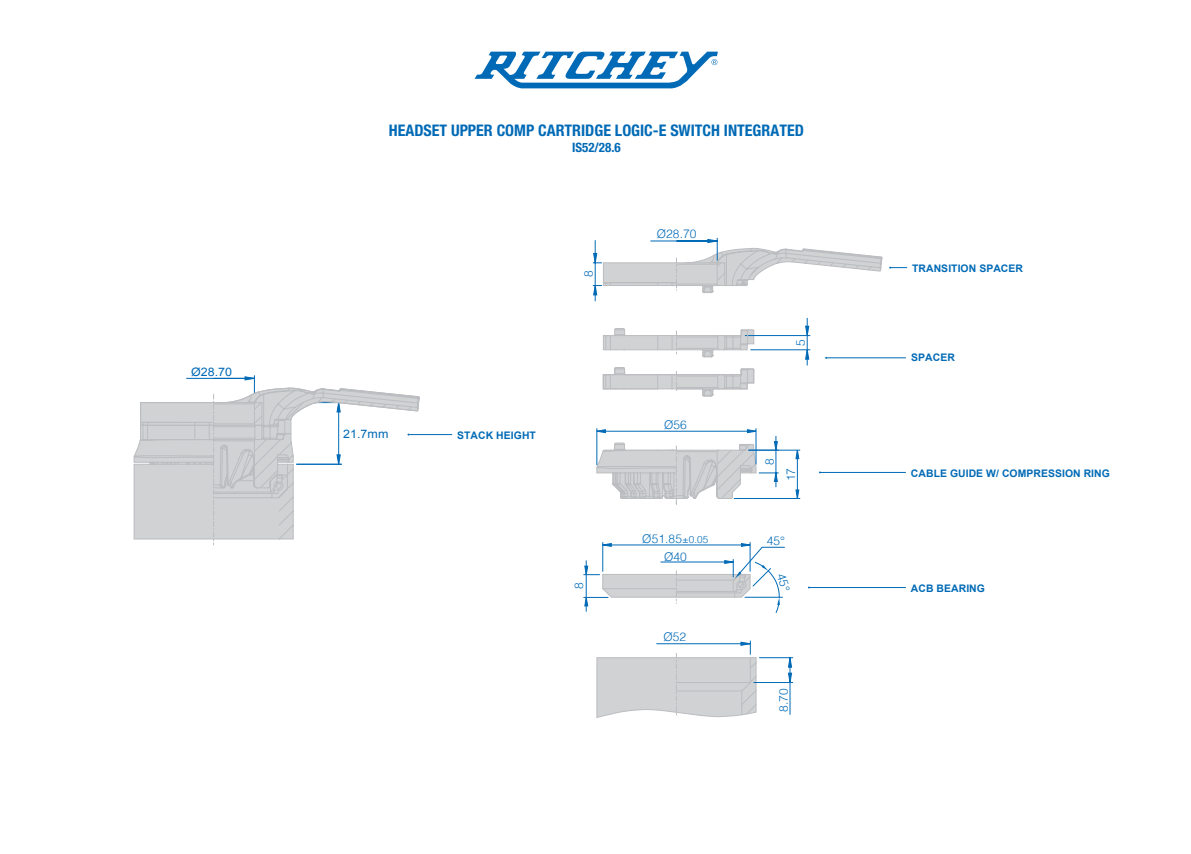
<style>
.page{position:relative;width:1191px;height:854px;background:#fff}
.page>*{position:absolute;margin:0;border:0;box-sizing:border-box;transform-origin:0 0}
.t1{font:700 condensed 16px "Helvetica Neue";color:#016ab6}
.t2{font:700 condensed 13px "Helvetica Neue";color:#016ab6}
.t3{font:300 12px/17.9px "Helvetica";letter-spacing:.005em;color:#016ab6;text-align:center}
.t4{font:11.7px "Arial";color:#016ab6;scale:1.07 1}
.t5{font:700 10.4px "Arial";letter-spacing:.005em;color:#016ab6}
.s1{font-size:10px}
</style>
<div class="page">
<hr style="left:596px;top:428px;width:1px;height:37px;background:#016ab6">
<hr style="left:756px;top:428px;width:1px;height:37px;background:#016ab6">
<hr style="left:734px;top:498px;width:66px;height:1px;background:#016ab6">
<hr style="left:748px;top:450px;width:52px;height:1px;background:#016ab6">
<svg style="left:795px;top:450px;width:4px;height:48px"></svg>
<hr style="left:826px;top:358px;width:80px;height:1px;background:#016ab6">
<svg style="left:889px;top:267px;width:18px;height:2px"></svg>
<hr style="left:820px;top:472px;width:86px;height:1px;background:#016ab6">
<svg style="left:596px;top:429px;width:182px;height:76px"></svg>
<svg style="left:474px;top:51px;width:244px;height:38px"></svg>
<hr style="left:408px;top:434px;width:44px;height:1px;background:#016ab6">
<svg style="left:134px;top:375px;width:286px;height:170px"></svg>
<hr style="left:759px;top:657px;width:34px;height:1px;background:#016ab6">
<hr style="left:753px;top:682px;width:40px;height:1px;background:#016ab6">
<hr style="left:790px;top:682px;width:1px;height:33px;background:#016ab6">
<svg style="left:788px;top:657px;width:4px;height:25px"></svg>
<svg style="left:596px;top:641px;width:160px;height:77px"></svg>
<hr style="left:602px;top:542px;width:1px;height:30px;background:#016ab6">
<hr style="left:750px;top:542px;width:1px;height:30px;background:#016ab6">
<hr style="left:809px;top:587px;width:97px;height:1px;background:#016ab6">
<svg style="left:593px;top:238px;width:289px;height:159px"></svg>
<svg style="left:583px;top:543px;width:202px;height:70px"></svg>
<p class="t4" style="left:191px;top:364px;width:40px">Ø28.70</p>
<h1 class="t1" style="left:389px;top:121px;width:416px">HEADSET UPPER COMP CARTRIDGE LOGIC-E SWITCH INTEGRATED</h1>
<p class="t2" style="left:572px;top:139px;width:50px">IS52/28.6</p>
<p class="t4" style="left:343px;top:426px;width:44px">21.7mm</p>
<p class="t5" style="left:457px;top:429px;width:80px">STACK HEIGHT</p>
<p class="t3" style="left:579px;top:277px;width:8px;rotate:-90deg">8</p>
<p class="t3" style="left:657px;top:224px;width:41px">Ø28.70</p>
<p class="t3" style="left:664px;top:415px;width:24px">Ø56</p>
<p class="t3" style="left:791px;top:346px;width:8px;rotate:-90deg">5</p>
<p class="t3" style="left:759px;top:465px;width:8px;rotate:-90deg">8</p>
<p class="t3" style="left:781px;top:481px;width:15px;rotate:-90deg">17</p>
<p class="t3" style="left:642px;top:528px;width:68px">Ø51.85<span class="s1">±0.05<br></span>Ø40</p>
<p class="t3" style="left:766px;top:531px;width:20px">45°</p>
<p class="t5" style="left:912px;top:262px;width:112px">TRANSITION SPACER</p>
<p class="t5" style="left:911px;top:351px;width:45px">SPACER</p>
<p class="t5" style="left:911px;top:466px;width:200px">CABLE GUIDE W/ COMPRESSION RING</p>
<p class="t3" style="left:569px;top:589px;width:8px;rotate:-90deg">8</p>
<p class="t5" style="left:911px;top:581px;width:75px">ACB BEARING</p>
<p class="t3" style="left:663px;top:627px;width:24px">Ø52</p>
<p class="t3" style="left:773px;top:712px;width:25px;rotate:-90deg">8.70</p>
</div>
